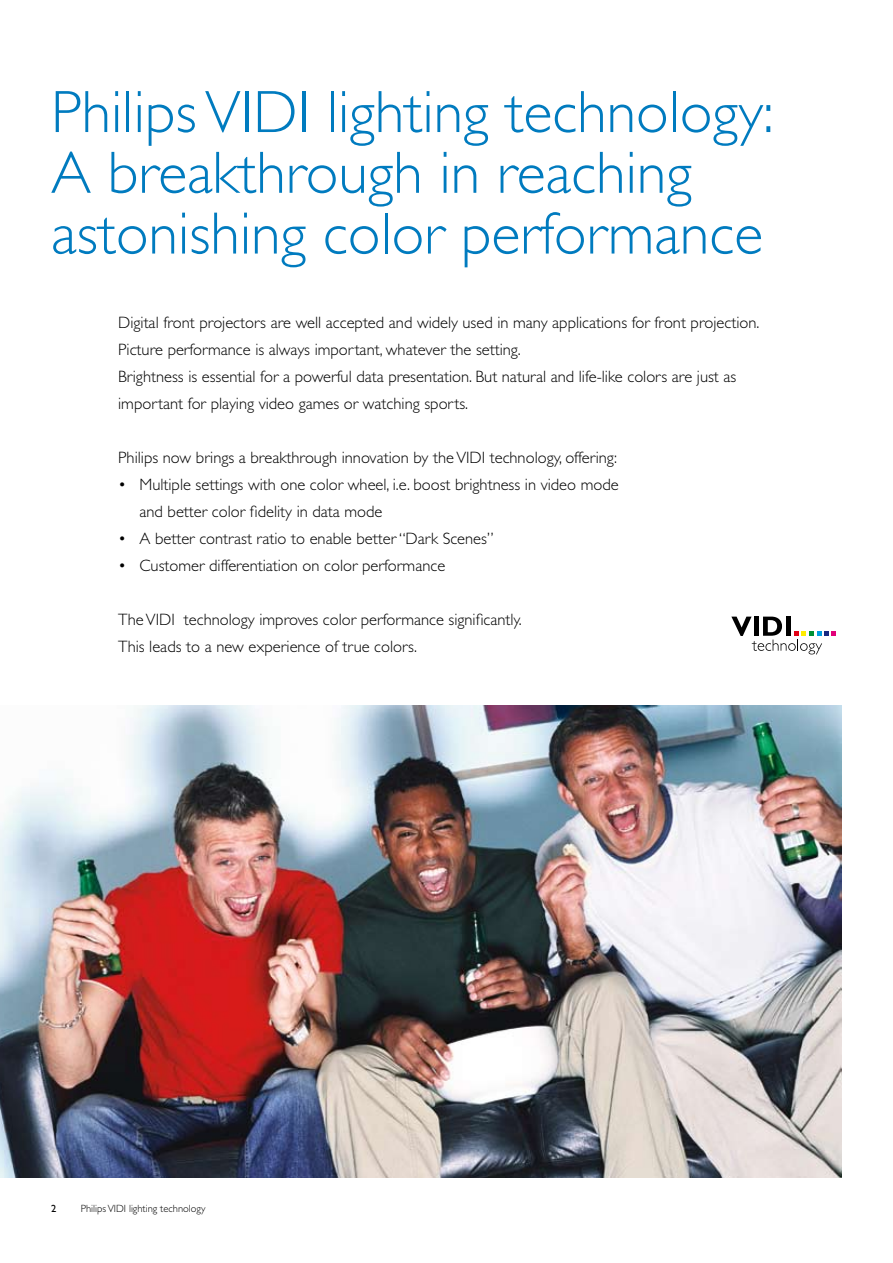
<style>
.page{position:relative;width:893px;height:1263px;background:#fff}
.page>*{position:absolute;margin:0;border:0;box-sizing:border-box;transform-origin:0 0}
.t1{font:300 60px/60.8px "Gill Sans Std";color:#007bbf}
.t2{font:300 16.5px/27px "Gill Sans Std";color:#000}
.t3{font:300 10.5px "Gill Sans Std";color:#000}
</style>
<div class="page">
<img style="left:0;top:706px;width:842px;height:472px">
<svg style="left:731px;top:617px;width:105px;height:37px"></svg>
<h1 class="t1" style="left:51px;top:82px;width:724px">Philips VIDI lighting technology:<br>A breakthrough in reaching astonishing color performance</h1>
<p class="t2" style="left:118px;top:309px;width:643px">Digital front projectors are well accepted and widely used in many applications for front projection.<br>Picture performance is always important, whatever the setting.<br>Brightness is essential for a powerful data presentation. But natural and life-like colors are just as important for playing video games or watching sports.</p>
<p class="t2" style="left:118px;top:444px;width:500px">Philips now brings a breakthrough innovation by the VIDI technology, offering:</p>
<p class="t2" style="left:139px;top:471px;width:481px;text-indent:-21px">• Multiple settings with one color wheel, i.e. boost brightness in video mode and better color fidelity in data mode</p>
<p class="t2" style="left:118px;top:525px;width:377px">• A better contrast ratio to enable better “Dark Scenes”</p>
<p class="t2" style="left:118px;top:552px;width:329px">• Customer differentiation on color performance</p>
<p class="t2" style="left:118px;top:606px;width:405px">The VIDI technology improves color performance significantly.<br>This leads to a new experience of true colors.</p>
<p class="t3" style="left:81px;top:1203px;width:126px">Philips VIDI lighting technology</p>
</div>
